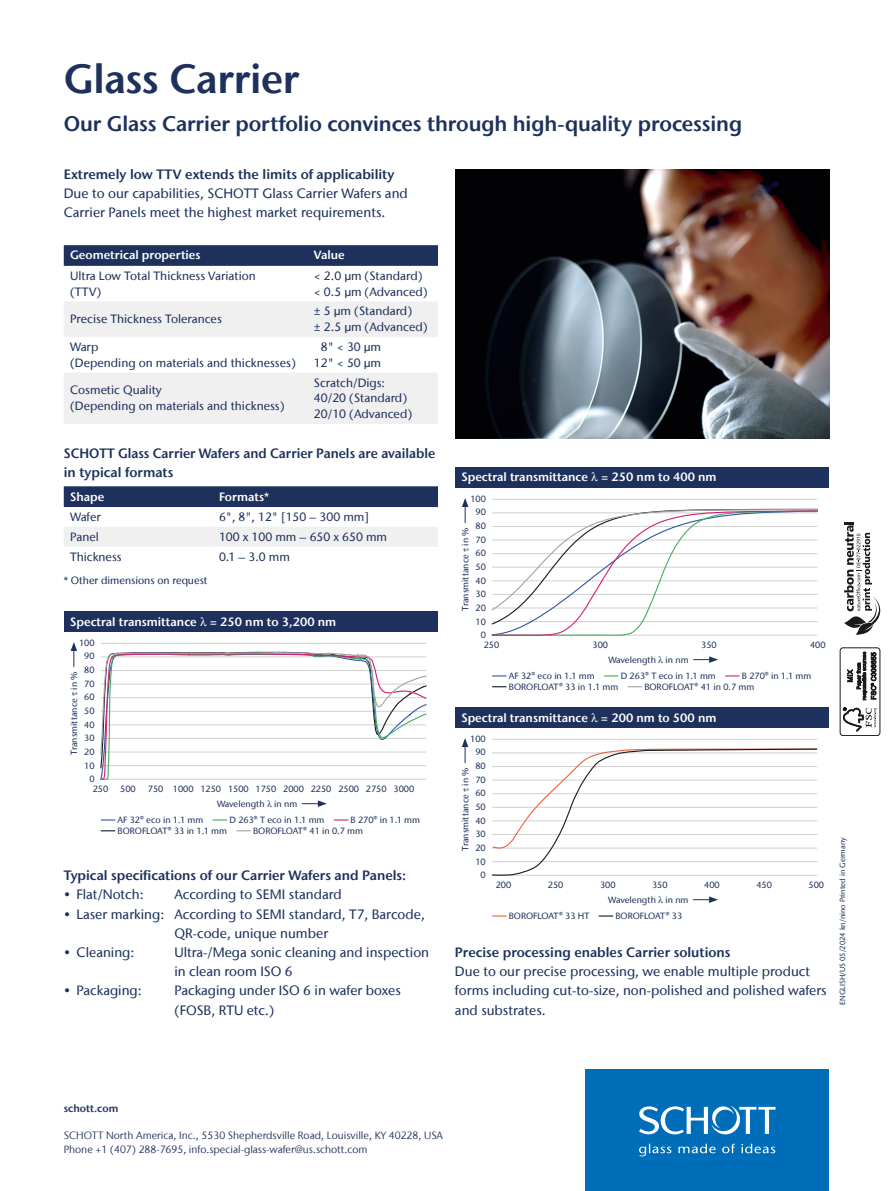
<style>
.page{position:relative;width:893px;height:1191px;background:#fff}
.page>*{position:absolute;margin:0;border:0;box-sizing:border-box;transform-origin:0 0}
.t1{font:600 40.5px "Stone Sans IIITC Com";letter-spacing:-.01em;color:#1d315c}
.t2{font:600 21px "Stone Sans IIITC Com";letter-spacing:-.005em;color:#1d315c}
.t3{font:500 13.5px/19.2px "Stone Sans IIITC Com";color:#1d315c}
.t4{font:600 13.5px/19.2px "Stone Sans IIITC Com";color:#1d315c}
.t5{font:500 12px/15.8px "Stone Sans IIITC Com";color:#1d315c}
.t6{font:600 12px "Stone Sans IIITC Com";color:#fff}
.t7{font:10.5px/13.5px "Stone Sans IIITC Com";color:#1d315c}
.t8{font:500 10.5px "Stone Sans IIITC Com";color:#1d315c}
.t9{font:600 10.5px "Stone Sans IIITC Com";color:#1d315c}
.t10{font:500 9px/13.6px "Stone Sans IIITC Com";color:#1d315c;text-align:right}
.t11{font:500 7.5px "Stone Sans IIITC Com";color:#1d315c}
</style>
<div class="page">
<svg style="left:844px;top:522px;width:36px;height:113px"></svg>
<div style="left:840px;top:647px;width:40px;height:89px;border:1px solid #1a1a18;border-radius:3px"></div>
<svg style="left:843px;top:707px;width:34px;height:24px"></svg>
<svg style="left:847px;top:651px;width:29px;height:49px"></svg>
<div style="left:585px;top:1069px;width:244px;height:122px;background:#006db8"></div>
<svg style="left:639px;top:1105px;width:137px;height:51px"></svg>
<svg style="left:64px;top:245px;width:374px;height:21px;background:#20335e"></svg>
<svg style="left:64px;top:302px;width:374px;height:122px;fill:#f0f0f0"></svg>
<div style="left:64px;top:486px;width:374px;height:21px;background:#1d315c"></div>
<div style="left:64px;top:527px;width:374px;height:19px;background:#f0f0f0"></div>
<img style="left:455px;top:169px;width:374px;height:269px">
<div style="left:455px;top:707px;width:374px;height:21px;background:#1d315c"></div>
<svg style="left:693px;top:896px;width:25px;height:7px"></svg>
<svg style="left:492px;top:915px;width:14px;height:1px"></svg>
<svg style="left:599px;top:915px;width:14px;height:1px"></svg>
<hr style="left:492px;top:739px;width:325px;height:1px;background:#cfd0d0">
<svg style="left:462px;top:738px;width:6px;height:24px"></svg>
<div style="left:64px;top:611px;width:374px;height:21px;background:#1d315c"></div>
<svg style="left:302px;top:800px;width:25px;height:7px"></svg>
<svg style="left:101px;top:819px;width:14px;height:1px"></svg>
<svg style="left:213px;top:819px;width:14px;height:1px"></svg>
<svg style="left:334px;top:819px;width:14px;height:1px"></svg>
<svg style="left:101px;top:830px;width:14px;height:1px"></svg>
<svg style="left:236px;top:830px;width:15px;height:1px"></svg>
<hr style="left:101px;top:643px;width:325px;height:1px;background:#cfd0d0">
<svg style="left:71px;top:642px;width:6px;height:24px"></svg>
<div style="left:455px;top:467px;width:374px;height:21px;background:#1d315c"></div>
<svg style="left:693px;top:656px;width:25px;height:7px"></svg>
<svg style="left:492px;top:675px;width:15px;height:1px"></svg>
<svg style="left:604px;top:675px;width:14px;height:1px"></svg>
<svg style="left:725px;top:675px;width:14px;height:1px"></svg>
<svg style="left:492px;top:686px;width:15px;height:1px"></svg>
<svg style="left:628px;top:686px;width:14px;height:1px"></svg>
<hr style="left:492px;top:499px;width:325px;height:1px;background:#cfd0d0">
<svg style="left:462px;top:498px;width:6px;height:24px"></svg>
<svg style="left:492px;top:748px;width:326px;height:128px"></svg>
<svg style="left:100px;top:651px;width:327px;height:129px"></svg>
<svg style="left:491px;top:508px;width:327px;height:128px"></svg>
<h1 class="t1" style="left:64px;top:53px;width:237px">Glass Carrier</h1>
<h2 class="t2" style="left:64px;top:110px;width:680px">Our Glass Carrier portfolio convinces through high-quality processing</h2>
<p class="t4" style="left:64px;top:164px;width:332px">Extremely low TTV extends the limits of applicability</p>
<p class="t3" style="left:64px;top:184px;width:346px">Due to our capabilities, SCHOTT Glass Carrier Wafers and<br>Carrier Panels meet the highest market requirements.</p>
<p class="t6" style="left:70px;top:248px;width:132px">Geometrical properties</p>
<p class="t6" style="left:314px;top:248px;width:32px">Value</p>
<p class="t5" style="left:70px;top:267px;width:187px">Ultra Low Total Thickness Variation (TTV)</p>
<p class="t5" style="left:314px;top:267px;width:115px">&lt; 2.0 µm (Standard) &lt; 0.5 µm (Advanced)</p>
<p class="t5" style="left:70px;top:311px;width:153px">Precise Thickness Tolerances</p>
<p class="t5" style="left:314px;top:303px;width:115px">± 5 µm (Standard)<br>± 2.5 µm (Advanced)</p>
<p class="t5" style="left:70px;top:339px;width:227px">Warp<br>(Depending on materials and thicknesses)</p>
<p class="t5" style="left:314px;top:339px;width:69px;text-align:center">8" &lt; 30 µm<br>12" &lt; 50 µm</p>
<p class="t5" style="left:70px;top:382px;width:216px">Cosmetic Quality<br>(Depending on materials and thickness)</p>
<p class="t5" style="left:314px;top:374px;width:100px">Scratch/Digs:<br>40/20 (Standard)<br>20/10 (Advanced)</p>
<p class="t4" style="left:64px;top:443px;width:373px">SCHOTT Glass Carrier Wafers and Carrier Panels are available in typical formats</p>
<p class="t6" style="left:70px;top:489px;width:36px">Shape</p>
<p class="t6" style="left:219px;top:489px;width:52px">Formats*</p>
<p class="t5" style="left:70px;top:508px;width:32px">Wafer</p>
<p class="t5" style="left:219px;top:508px;width:152px">6", 8", 12" [150 – 300 mm]</p>
<p class="t5" style="left:70px;top:528px;width:30px">Panel</p>
<p class="t5" style="left:219px;top:528px;width:170px">100 x 100 mm – 650 x 650 mm</p>
<p class="t5" style="left:70px;top:548px;width:53px">Thickness</p>
<p class="t5" style="left:219px;top:548px;width:73px">0.1 – 3.0 mm</p>
<p class="t8" style="left:64px;top:574px;width:145px">* Other dimensions on request</p>
<p class="t6" style="left:461px;top:469px;width:257px">Spectral transmittance = 250 nm to 400 nm</p>
<p class="t10" style="left:470px;top:491px;width:17px">100<br>90<br>80<br>70<br>60<br>50<br>40<br>30<br>20<br>10<br>0</p>
<p class="t10" style="left:458px;top:610px;width:85px;rotate:-90deg">Transmittance in %</p>
<p class="t6" style="left:70px;top:613px;width:268px">Spectral transmittance = 250 nm to 3,200 nm</p>
<p class="t10" style="left:79px;top:635px;width:17px">100<br>90<br>80<br>70<br>60<br>50<br>40<br>30<br>20<br>10<br>0</p>
<p class="t10" style="left:484px;top:637px;width:17px">250</p>
<p class="t10" style="left:592px;top:637px;width:17px">300</p>
<p class="t10" style="left:701px;top:637px;width:17px">350</p>
<p class="t10" style="left:810px;top:637px;width:17px">400</p>
<p class="t10" style="left:608px;top:653px;width:82px">Wavelength in nm</p>
<p class="t10" style="left:509px;top:668px;width:87px">AF 32® eco in 1.1 mm</p>
<p class="t10" style="left:621px;top:668px;width:97px">D 263® T eco in 1.1 mm</p>
<p class="t10" style="left:742px;top:668px;width:71px">B 270® in 1.1 mm</p>
<p class="t10" style="left:509px;top:679px;width:111px">BOROFLOAT® 33 in 1.1 mm</p>
<p class="t10" style="left:644px;top:679px;width:112px">BOROFLOAT® 41 in 0.7 mm</p>
<p class="t10" style="left:67px;top:754px;width:85px;rotate:-90deg">Transmittance in %</p>
<p class="t6" style="left:461px;top:709px;width:257px">Spectral transmittance = 200 nm to 500 nm</p>
<p class="t10" style="left:470px;top:731px;width:17px">100<br>90<br>80<br>70<br>60<br>50<br>40<br>30<br>20<br>10<br>0</p>
<p class="t10" style="left:458px;top:850px;width:85px;rotate:-90deg">Transmittance in %</p>
<p class="t10" style="left:93px;top:781px;width:17px">250</p>
<p class="t10" style="left:120px;top:781px;width:17px">500</p>
<p class="t10" style="left:148px;top:781px;width:268px">750 1000 1250 1500 1750 2000 2250 2500 2750 3000</p>
<p class="t10" style="left:217px;top:797px;width:82px">Wavelength in nm</p>
<p class="t10" style="left:118px;top:812px;width:87px">AF 32® eco in 1.1 mm</p>
<p class="t10" style="left:229px;top:812px;width:97px">D 263® T eco in 1.1 mm</p>
<p class="t10" style="left:351px;top:812px;width:71px">B 270® in 1.1 mm</p>
<p class="t10" style="left:118px;top:823px;width:111px">BOROFLOAT® 33 in 1.1 mm</p>
<p class="t10" style="left:253px;top:823px;width:112px">BOROFLOAT® 41 in 0.7 mm</p>
<p class="t4" style="left:64px;top:865px;width:344px">Typical specifications of our Carrier Wafers and Panels:</p>
<p class="t3" style="left:64px;top:884px;width:81px">• Flat/Notch:</p>
<p class="t3" style="left:174px;top:884px;width:169px">According to SEMI standard</p>
<p class="t3" style="left:174px;top:904px;width:252px;text-indent:-111px">• Laser marking: According to SEMI standard, T7, Barcode,<br>QR-code, unique number</p>
<p class="t3" style="left:64px;top:942px;width:72px">• Cleaning:</p>
<p class="t3" style="left:174px;top:942px;width:256px">Ultra-/Mega sonic cleaning and inspection in clean room ISO 6</p>
<p class="t3" style="left:64px;top:980px;width:79px">• Packaging:</p>
<p class="t3" style="left:174px;top:980px;width:228px">Packaging under ISO 6 in wafer boxes (FOSB, RTU etc.)</p>
<p class="t10" style="left:496px;top:877px;width:17px">200</p>
<p class="t10" style="left:548px;top:877px;width:17px">250</p>
<p class="t10" style="left:600px;top:877px;width:17px">300</p>
<p class="t10" style="left:652px;top:877px;width:17px">350</p>
<p class="t10" style="left:704px;top:877px;width:17px">400</p>
<p class="t10" style="left:756px;top:877px;width:17px">450</p>
<p class="t10" style="left:808px;top:877px;width:17px">500</p>
<p class="t10" style="left:608px;top:893px;width:82px">Wavelength in nm</p>
<p class="t10" style="left:509px;top:908px;width:82px">BOROFLOAT® 33 HT</p>
<p class="t10" style="left:615px;top:908px;width:68px">BOROFLOAT® 33</p>
<p class="t4" style="left:455px;top:942px;width:277px">Precise processing enables Carrier solutions</p>
<p class="t3" style="left:455px;top:961px;width:373px">Due to our precise processing, we enable multiple product forms including cut-to-size, non-polished and polished wafers and substrates.</p>
<p class="t11" style="left:838px;top:1004px;width:169px;rotate:-90deg">ENGLISH/US 05/2024 kn/nino Printed in Germany</p>
<p class="t9" style="left:64px;top:1101px;width:56px">schott.com</p>
<p class="t7" style="left:64px;top:1128px;width:381px">SCHOTT North America, Inc., 5530 Shepherdsville Road, Louisville, KY 40228, USA<br>Phone +1 (407) 288-7695, info.special-glass-wafer@us.schott.com</p>
</div>
